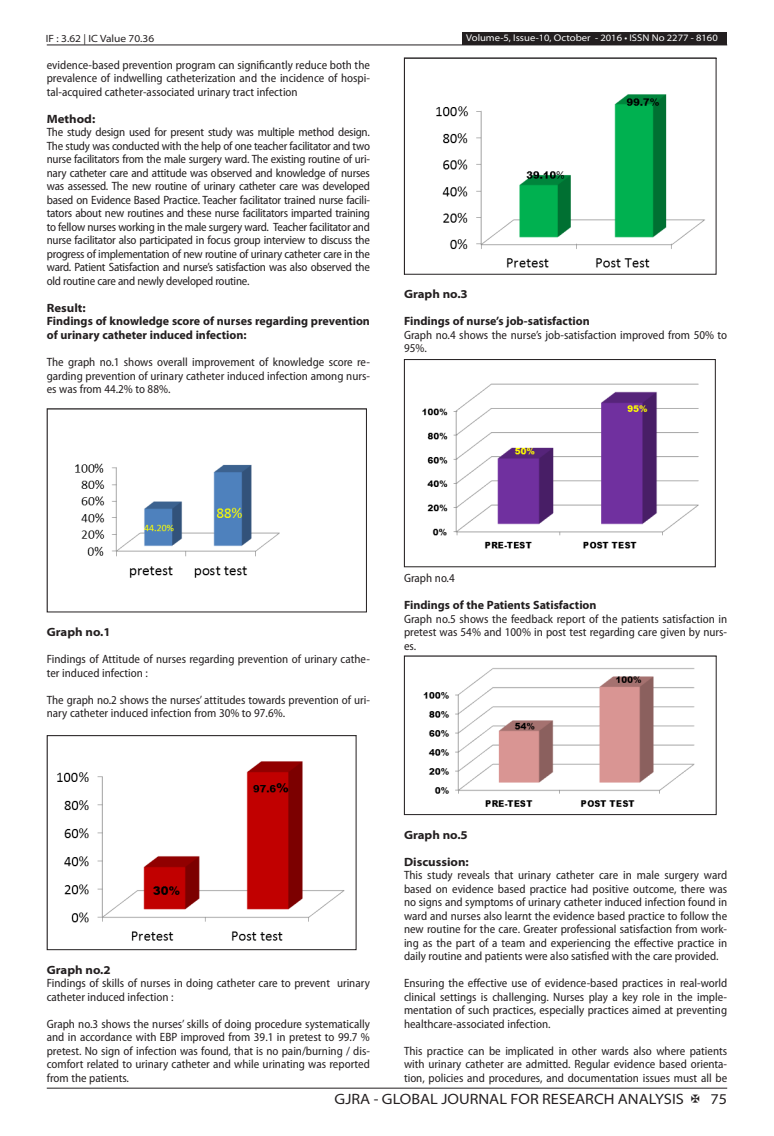
<style>
.page{position:relative;width:774px;height:1136px;background:#fff}
.page>*{position:absolute;margin:0;border:0;box-sizing:border-box;transform-origin:0 0}
.t1{font:semi-expanded 15px "Myriad Pro";color:#231f20}
.GRA_Body_Text{font:semi-condensed 12px/13.5px "Myriad Pro";color:#231f20;text-align:justify}
.GRA_Body_Text-2{font:700 12px/13.5px "Myriad Pro";color:#231f20}
.GRA_Bold{font:700 12px "Myriad Pro";color:#231f20}
.GRA_Bold-2{font:700 semi-expanded 12px "Myriad Pro";color:#231f20}
.t2{font:semi-expanded 10.5px "Myriad Pro";color:#231f20}
.t3{font:semi-expanded 9.75px "Myriad Pro";color:#fff}
</style>
<div class="page">
<hr style="left:47px;top:1087px;width:680px;height:1px;background:#231f20">
<div style="left:462px;top:32px;width:265px;height:13px;background:#231f20"></div>
<hr style="left:47px;top:45px;width:680px;height:1px;background:#231f20">
<img style="left:75px;top:463px;width:205px;height:115px">
<div style="left:47px;top:408px;width:320px;height:204px;border:1px solid #231f20"></div>
<img style="left:57px;top:761px;width:288px;height:180px">
<div style="left:47px;top:735px;width:309px;height:214px;border:1px solid #231f20"></div>
<img style="left:436px;top:94px;width:269px;height:174px">
<div style="left:404px;top:58px;width:312px;height:216px;border:1px solid #231f20"></div>
<img style="left:422px;top:383px;width:277px;height:166px">
<div style="left:404px;top:359px;width:312px;height:208px;border:1px solid #231f20"></div>
<img style="left:423px;top:668px;width:272px;height:139px">
<p class="t2" style="left:46px;top:32px;width:110px">IF : 3.62 | IC Value 70.36</p>
<p class="GRA_Body_Text" style="left:47px;top:58px;width:325px">evidence-based prevention program can significantly reduce both the prevalence of indwelling catheterization and the incidence of hospi&shy;tal-acquired catheter-associated urinary tract infection</p>
<p class="GRA_Bold-2" style="left:47px;top:112px;width:50px">Method:</p>
<p class="GRA_Body_Text" style="left:47px;top:126px;width:325px">The study design used for present study was multiple method design.<br>The study was conducted with the help of one teacher facilitator and two nurse facilitators from the male surgery ward. The existing routine of uri&shy;nary catheter care and attitude was observed and knowledge of nurses was assessed. The new routine of urinary catheter care was developed based on Evidence Based Practice. Teacher facilitator trained nurse facili&shy;tators about new routines and these nurse facilitators imparted training to fellow nurses working in the male surgery ward. Teacher facilitator and nurse facilitator also participated in focus group interview to discuss the progress of implementation of new routine of urinary catheter care in the ward. Patient Satisfaction and nurse’s satisfaction was also observed the old routine care and newly developed routine.</p>
<p class="GRA_Bold-2" style="left:47px;top:301px;width:40px">Result:</p>
<p class="GRA_Body_Text-2" style="left:47px;top:315px;width:325px">Findings of knowledge score of nurses regarding prevention of urinary catheter induced infection:</p>
<p class="GRA_Body_Text" style="left:47px;top:355px;width:325px">The graph no.1 shows overall improvement of knowledge score re&shy;garding prevention of urinary catheter induced infection among nurs&shy;es was from 44.2% to 88%.</p>
<p class="t3" style="left:466px;top:32px;width:253px">Volume-5, Issue-10, October - 2016 • ISSN No 2277 - 8160</p>
<p class="GRA_Bold-2" style="left:404px;top:287px;width:65px">Graph no.3</p>
<p class="GRA_Bold" style="left:404px;top:315px;width:187px">Findings of nurse’s job-satisfaction</p>
<p class="GRA_Body_Text" style="left:404px;top:328px;width:325px">Graph no.4 shows the nurse’s job-satisfaction improved from 50% to<br>95%.</p>
<p class="GRA_Bold-2" style="left:47px;top:625px;width:65px">Graph no.1</p>
<p class="GRA_Body_Text" style="left:47px;top:652px;width:325px">Findings of Attitude of nurses regarding prevention of urinary cathe&shy;ter induced infection :</p>
<p class="GRA_Body_Text" style="left:47px;top:693px;width:325px">The graph no.2 shows the nurses’ attitudes towards prevention of uri&shy;nary catheter induced infection from 30% to 97.6%.</p>
<p class="GRA_Body_Text" style="left:404px;top:571px;width:52px">Graph no.4</p>
<p class="GRA_Bold" style="left:404px;top:598px;width:194px">Findings of the Patients Satisfaction</p>
<p class="GRA_Body_Text" style="left:404px;top:612px;width:325px">Graph no.5 shows the feedback report of the patients satisfaction in pretest was 54% and 100% in post test regarding care given by nurs&shy;es.</p>
<p class="GRA_Bold-2" style="left:47px;top:962px;width:65px">Graph no.2</p>
<p class="GRA_Body_Text" style="left:47px;top:976px;width:325px">Findings of skills of nurses in doing catheter care to prevent urinary catheter induced infection :</p>
<p class="GRA_Body_Text" style="left:47px;top:1017px;width:325px">Graph no.3 shows the nurses’ skills of doing procedure systematically and in accordance with EBP improved from 39.1 in pretest to 99.7 % pretest. No sign of infection was found, that is no pain/burning / dis&shy;comfort related to urinary catheter and while urinating was reported from the patients.</p>
<p class="GRA_Bold-2" style="left:404px;top:827px;width:65px">Graph no.5</p>
<p class="GRA_Bold-2" style="left:404px;top:854px;width:66px">Discussion:</p>
<p class="GRA_Body_Text" style="left:404px;top:868px;width:325px">This study reveals that urinary catheter care in male surgery ward based on evidence based practice had positive outcome, there was no signs and symptoms of urinary catheter induced infection found in ward and nurses also learnt the evidence based practice to follow the new routine for the care. Greater professional satisfaction from work&shy;ing as the part of a team and experiencing the effective practice in daily routine and patients were also satisfied with the care provided.</p>
<p class="GRA_Body_Text" style="left:404px;top:976px;width:325px">Ensuring the effective use of evidence-based practices in real-world clinical settings is challenging. Nurses play a key role in the imple&shy;mentation of such practices, especially practices aimed at preventing healthcare-associated infection.</p>
<p class="GRA_Body_Text" style="left:404px;top:1044px;width:325px">This practice can be implicated in other wards also where patients with urinary catheter are admitted. Regular evidence based orienta&shy;tion, policies and procedures, and documentation issues must all be</p>
<p class="t1" style="left:335px;top:1090px;width:351px">GJRA - GLOBAL JOURNAL FOR RESEARCH ANALYSIS</p>
<p class="t1" style="left:710px;top:1090px;width:18px">75</p>
</div>
